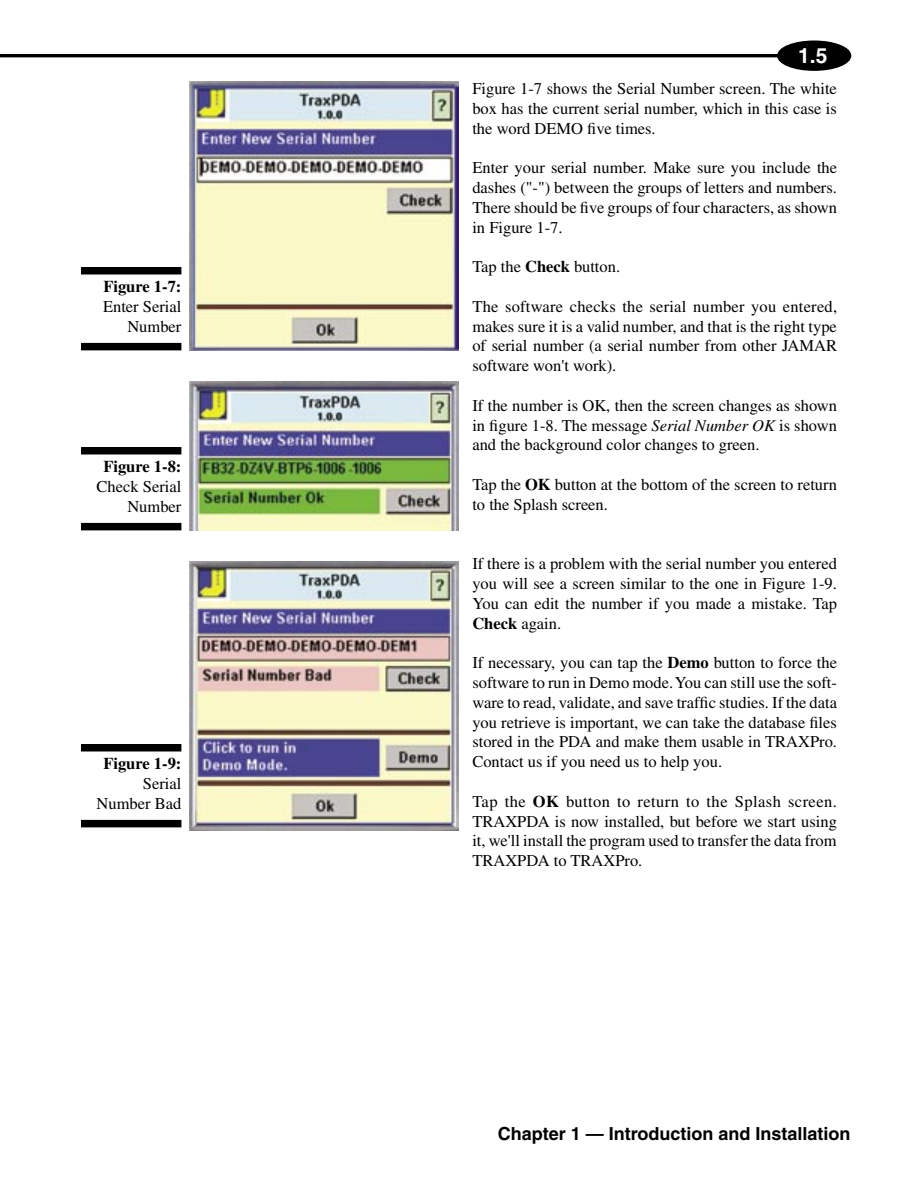
<style>
.page{position:relative;width:918px;height:1188px;background:#fff}
.page>*{position:absolute;margin:0;border:0;box-sizing:border-box;transform-origin:0 0}
.t1{font:700 21px "Helvetica";color:#fff}
.t2{font:700 18px "Helvetica";color:#000}
.Body_text{font:16.5px/19.8px "Times";color:#000;text-align:justify}
.t3{font:700 16.5px/19.8px "Times";color:#000;text-align:right}
.s1{font-weight:700}
.s2{font-weight:400}
.s3{font-style:italic}
</style>
<div class="page">
<div style="left:778px;top:41px;width:73px;height:29px;background:#000;border-radius:50%"></div>
<div style="left:777px;top:40px;width:74px;height:31px;border:2px solid #000;border-radius:50%"></div>
<hr style="left:0;top:54px;width:783px;height:3px;background:#000">
<img style="left:189px;top:81px;width:270px;height:270px">
<img style="left:189px;top:381px;width:270px;height:150px">
<div style="left:81px;top:267px;width:100px;height:8px;background:#000"></div>
<div style="left:81px;top:343px;width:100px;height:7px;background:#000"></div>
<div style="left:81px;top:447px;width:100px;height:7px;background:#000"></div>
<div style="left:81px;top:523px;width:100px;height:7px;background:#000"></div>
<img style="left:189px;top:561px;width:270px;height:270px">
<div style="left:81px;top:744px;width:100px;height:7px;background:#000"></div>
<div style="left:81px;top:820px;width:100px;height:7px;background:#000"></div>
<p class="Body_text" style="left:103px;top:277px;width:80px;text-align:right"><span class="s1">Figure 1-7:<br></span>Enter Serial<br>Number</p>
<p class="Body_text" style="left:97px;top:457px;width:86px;text-align:right"><span class="s1">Figure 1-8:<br></span>Check Serial<br>Number</p>
<p class="t3" style="left:103px;top:754px;width:80px">Figure 1-9:<br><span class="s2">Serial</span></p>
<p class="Body_text" style="left:97px;top:794px;width:86px">Number Bad</p>
<p class="t1" style="left:798px;top:42px;width:31px">1.5</p>
<p class="Body_text" style="left:472px;top:78px;width:366px">Figure 1-7 shows the Serial Number screen. The white box has the current serial number, which in this case is the word DEMO five times.</p>
<p class="Body_text" style="left:472px;top:158px;width:366px">Enter your serial number. Make sure you include the dashes ("-") between the groups of letters and numbers.<br>There should be five groups of four characters, as shown in Figure 1-7.</p>
<p class="Body_text" style="left:472px;top:257px;width:149px">Tap the <span class="s1">Check</span> button.</p>
<p class="Body_text" style="left:472px;top:296px;width:366px">The software checks the serial number you entered, makes sure it is a valid number, and that is the right type of serial number (a serial number from other JAMAR software won't work).</p>
<p class="Body_text" style="left:472px;top:395px;width:366px">If the number is OK, then the screen changes as shown in figure 1-8. The message <span class="s3">Serial Number OK</span> is shown and the background color changes to green.</p>
<p class="Body_text" style="left:472px;top:474px;width:366px">Tap the <span class="s1">OK</span> button at the bottom of the screen to return to the Splash screen.</p>
<p class="Body_text" style="left:472px;top:554px;width:366px">If there is a problem with the serial number you entered you will see a screen similar to the one in Figure 1-9.<br>You can edit the number if you made a mistake. Tap <span class="s1">Check</span> again.</p>
<p class="Body_text" style="left:472px;top:653px;width:366px">If necessary, you can tap the <span class="s1">Demo</span> button to force the software to run in Demo mode. You can still use the soft&shy;ware to read, validate, and save traffic studies. If the data you retrieve is important, we can take the database files stored in the PDA and make them usable in TRAXPro.<br>Contact us if you need us to help you.</p>
<p class="Body_text" style="left:472px;top:791px;width:366px">Tap the <span class="s1">OK</span> button to return to the Splash screen.<br>TRAXPDA is now installed, but before we start using it, we'll install the program used to transfer the data from TRAXPDA to TRAXPro.</p>
<p class="t2" style="left:498px;top:1122px;width:354px">Chapter 1 — Introduction and Installation</p>
</div>
